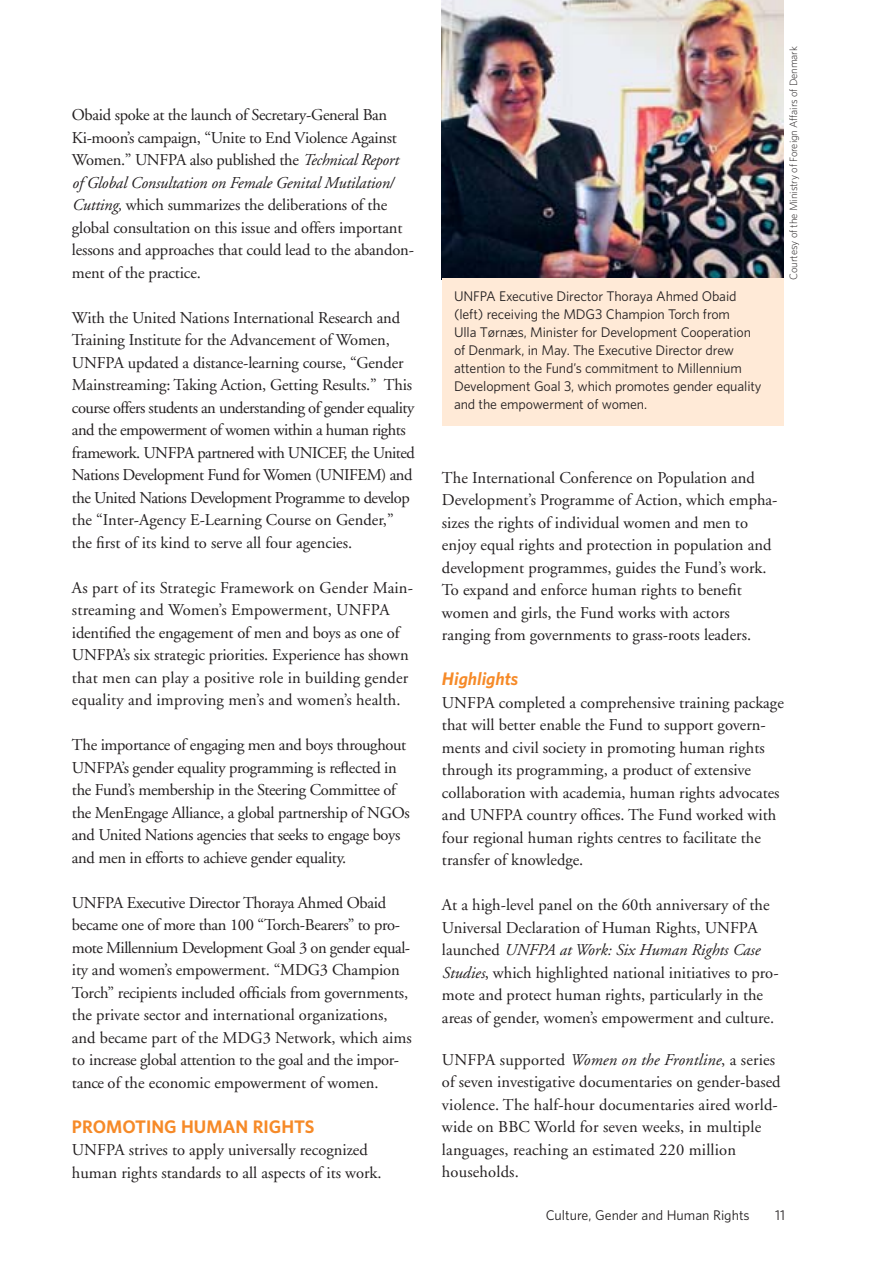
<style>
.page{position:relative;width:893px;height:1263px;background:#fff}
.page>*{position:absolute;margin:0;border:0;box-sizing:border-box;transform-origin:0 0}
.t1{font:16.5px/22.5px "Adobe Garamond";color:#231f20}
.t2{font:16.5px/22.5px "Adobe Garamond";letter-spacing:-.02em;color:#231f20}
.t3{font:700 16.5px "UNFPA";color:#f68a28}
.t4{font:italic 700 16.5px "UNFPA";color:#f68a28}
.t5{font:12.75px/18px "UNFPA Text";letter-spacing:-.01em;color:#231f20}
.t6{font:300 9.75px "UNFPA";letter-spacing:-.01em;color:#231f20}
.s1{font-style:italic}
</style>
<div class="page">
<img style="left:442px;top:0;width:341px;height:278px">
<div style="left:442px;top:278px;width:341px;height:148px;background:#ffead7"></div>
<p class="t1" style="left:72px;top:105px;width:343px">Obaid spoke at the launch of Secretary-General Ban Ki-moon’s campaign, “Unite to End Violence Against Women.” UNFPA also published the <span class="s1">Technical Report<br>of Global Consultation on Female Genital Mutilation/ Cutting,</span> which summarizes the deliberations of the global consultation on this issue and offers important lessons and approaches that could lead to the abandon&shy;ment of the practice.</p>
<p class="t2" style="left:72px;top:308px;width:344px">With the United Nations International Research and Training Institute for the Advancement of Women, UNFPA updated a distance-learning course, “Gender Mainstreaming: Taking Action, Getting Results.” This course offers students an understanding of gender equality and the empowerment of women within a human rights framework. UNFPA partnered with UNICEF, the United Nations Development Fund for Women (UNIFEM) and the United Nations Development Programme to develop the “Inter-Agency E-Learning Course on Gender,” the first of its kind to serve all four agencies.</p>
<p class="t1" style="left:72px;top:578px;width:343px">As part of its Strategic Framework on Gender Main&shy;streaming and Women’s Empowerment, UNFPA identified the engagement of men and boys as one of UNFPA’s six strategic priorities. Experience has shown that men can play a positive role in building gender equality and improving men’s and women’s health.</p>
<p class="t2" style="left:72px;top:735px;width:339px">The importance of engaging men and boys throughout UNFPA’s gender equality programming is reflected in the Fund’s membership in the Steering Committee of the MenEngage Alliance, a global partnership of NGOs and United Nations agencies that seeks to engage boys and men in efforts to achieve gender equality.</p>
<p class="t1" style="left:72px;top:893px;width:341px">UNFPA Executive Director Thoraya Ahmed Obaid became one of more than 100 “Torch-Bearers” to pro&shy;mote Millennium Development Goal 3 on gender equal&shy;ity and women’s empowerment. “MDG3 Champion Torch” recipients included officials from governments, the private sector and international organizations, and became part of the MDG3 Network, which aims to increase global attention to the goal and the impor&shy;tance of the economic empowerment of women.</p>
<p class="t3" style="left:72px;top:1120px;width:244px">PROMOTING HUMAN RIGHTS</p>
<p class="t1" style="left:72px;top:1140px;width:311px">UNFPA strives to apply universally recognized human rights standards to all aspects of its work.</p>
<p class="t5" style="left:454px;top:288px;width:309px">UNFPA Executive Director Thoraya Ahmed Obaid (left) receiving the MDG3 Champion Torch from<br>Ulla Tørnæs, Minister for Development Cooperation of Denmark, in May. The Executive Director drew attention to the Fund’s commitment to Millennium Development Goal 3, which promotes gender equality and the empowerment of women.</p>
<p class="t6" style="left:789px;top:280px;width:235px;rotate:-90deg">Courtesy of the Ministry of Foreign Affairs of Denmark</p>
<p class="t1" style="left:442px;top:468px;width:337px">The International Conference on Population and Development’s Programme of Action, which empha&shy;sizes the rights of individual women and men to enjoy equal rights and protection in population and development programmes, guides the Fund’s work.<br>To expand and enforce human rights to benefit women and girls, the Fund works with actors ranging from governments to grass-roots leaders.</p>
<p class="t4" style="left:442px;top:672px;width:78px">Highlights</p>
<p class="t1" style="left:442px;top:693px;width:343px">UNFPA completed a comprehensive training package that will better enable the Fund to support govern&shy;ments and civil society in promoting human rights through its programming, a product of extensive collaboration with academia, human rights advocates and UNFPA country offices. The Fund worked with four regional human rights centres to facilitate the transfer of knowledge.</p>
<p class="t1" style="left:442px;top:895px;width:338px">At a high-level panel on the 60th anniversary of the Universal Declaration of Human Rights, UNFPA launched <span class="s1">UNFPA at Work: Six Human Rights Case Studies</span>, which highlighted national initiatives to pro&shy;mote and protect human rights, particularly in the areas of gender, women’s empowerment and culture.</p>
<p class="t1" style="left:442px;top:1050px;width:340px">UNFPA supported <span class="s1">Women on the Frontline</span>, a series of seven investigative documentaries on gender-based violence. The half-hour documentaries aired world&shy;wide on BBC World for seven weeks, in multiple languages, reaching an estimated 220 million households.</p>
<p class="t5" style="left:546px;top:1207px;width:205px">Culture, Gender and Human Rights</p>
<p class="t5" style="left:775px;top:1207px;width:11px">11</p>
</div>
